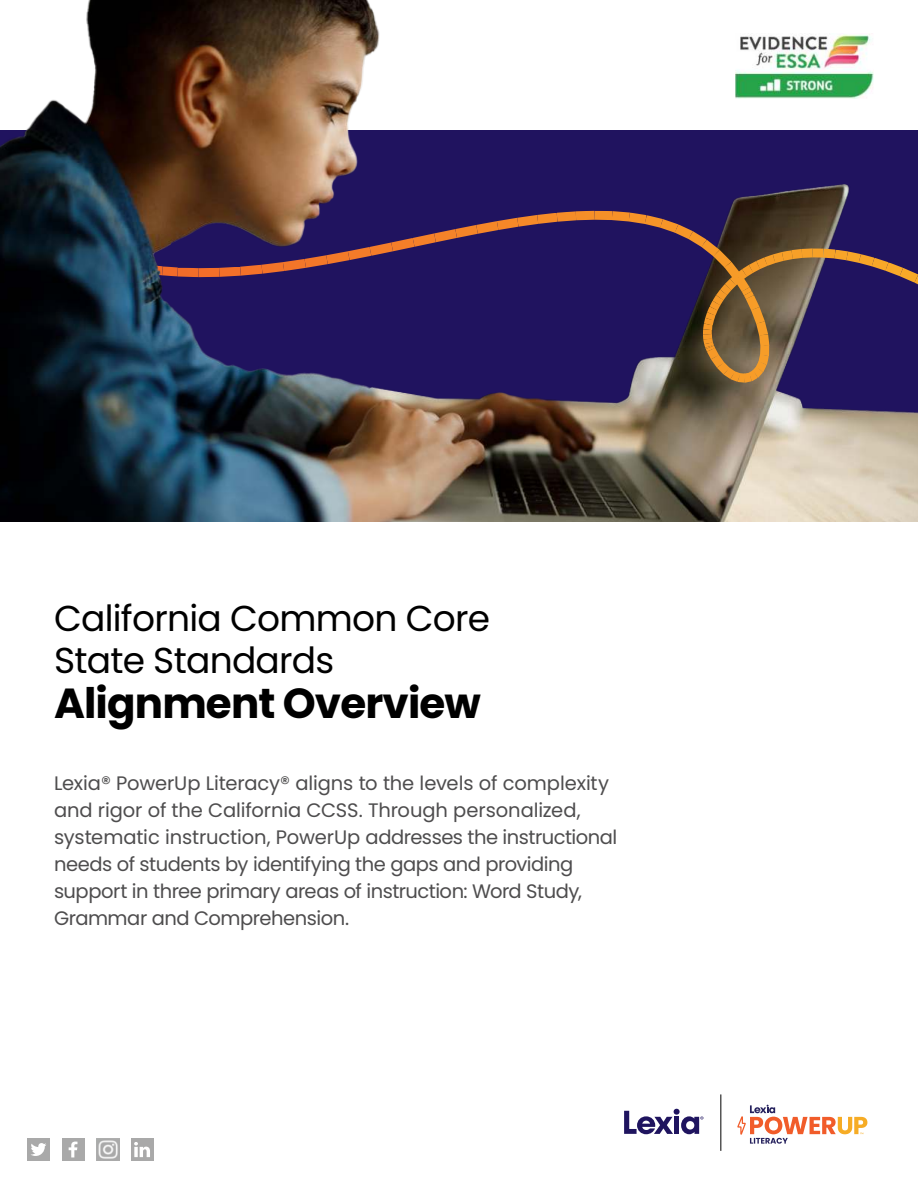
<style>
.page{position:relative;width:918px;height:1188px;background:#fff}
.page>*{position:absolute;margin:0;border:0;box-sizing:border-box;transform-origin:0 0}
.t1{font:700 42px "Poppins";letter-spacing:-.02em;color:#000}
.t2{font:36px/42px "Poppins";letter-spacing:-.02em;color:#000}
.t3{font:19.5px/27px "Poppins";letter-spacing:-.02em;color:#4e4d4e}
</style>
<div class="page">
<div style="left:27px;top:1138px;width:23px;height:23px;background:#a9a9a9"></div>
<svg style="left:31px;top:1143px;width:15px;height:13px"></svg>
<div style="left:62px;top:1138px;width:22px;height:23px;background:#a9a9a9"></div>
<svg style="left:69px;top:1142px;width:8px;height:15px"></svg>
<img style="left:96px;top:1138px;width:23px;height:23px">
<div style="left:131px;top:1138px;width:23px;height:23px;background:#a9a9a9"></div>
<svg style="left:134px;top:1142px;width:16px;height:15px"></svg>
<hr style="left:721px;top:1094px;width:1px;height:57px;background:#000">
<svg style="left:624px;top:1109px;width:79px;height:25px"></svg>
<svg style="left:737px;top:1105px;width:130px;height:39px"></svg>
<img style="left:0;top:0;width:918px;height:522px">
<img style="left:171px;top:265px;width:91px;height:12px">
<img style="left:261px;top:262px;width:23px;height:12px">
<img style="left:283px;top:259px;width:23px;height:12px">
<img style="left:305px;top:255px;width:23px;height:13px">
<img style="left:326px;top:251px;width:24px;height:13px">
<img style="left:348px;top:247px;width:23px;height:13px">
<img style="left:370px;top:242px;width:23px;height:14px">
<img style="left:391px;top:238px;width:24px;height:13px">
<img style="left:413px;top:233px;width:23px;height:14px">
<img style="left:434px;top:229px;width:23px;height:13px">
<img style="left:455px;top:225px;width:23px;height:13px">
<img style="left:476px;top:221px;width:22px;height:13px">
<img style="left:497px;top:218px;width:21px;height:12px">
<img style="left:517px;top:215px;width:21px;height:12px">
<img style="left:537px;top:213px;width:20px;height:11px">
<img style="left:557px;top:211px;width:73px;height:11px">
<img style="left:629px;top:213px;width:17px;height:11px">
<img style="left:645px;top:215px;width:18px;height:13px">
<img style="left:660px;top:219px;width:18px;height:14px">
<img style="left:675px;top:224px;width:18px;height:15px">
<img style="left:688px;top:231px;width:18px;height:16px">
<img style="left:701px;top:240px;width:19px;height:17px">
<svg style="left:703px;top:248px;width:133px;height:135px;background:#6f5445"></svg>
<img style="left:834px;top:250px;width:14px;height:10px">
<img style="left:846px;top:251px;width:15px;height:12px">
<img style="left:859px;top:254px;width:15px;height:12px">
<img style="left:872px;top:258px;width:17px;height:13px">
<img style="left:885px;top:262px;width:18px;height:14px">
<img style="left:900px;top:268px;width:18px;height:15px">
<img style="left:914px;top:274px;width:4px;height:14px">
<img style="left:0;top:163px;width:171px;height:120px">
<h2 class="t2" style="left:54px;top:598px;width:438px">California Common Core<br>State Standards</h2>
<h1 class="t1" style="left:54px;top:684px;width:428px">Alignment Overview</h1>
<p class="t3" style="left:54px;top:770px;width:565px">Lexia® PowerUp Literacy® aligns to the levels of complexity and rigor of the California CCSS. Through personalized, systematic instruction, PowerUp addresses the instructional needs of students by identifying the gaps and providing support in three primary areas of instruction: Word Study, Grammar and Comprehension.</p>
</div>
